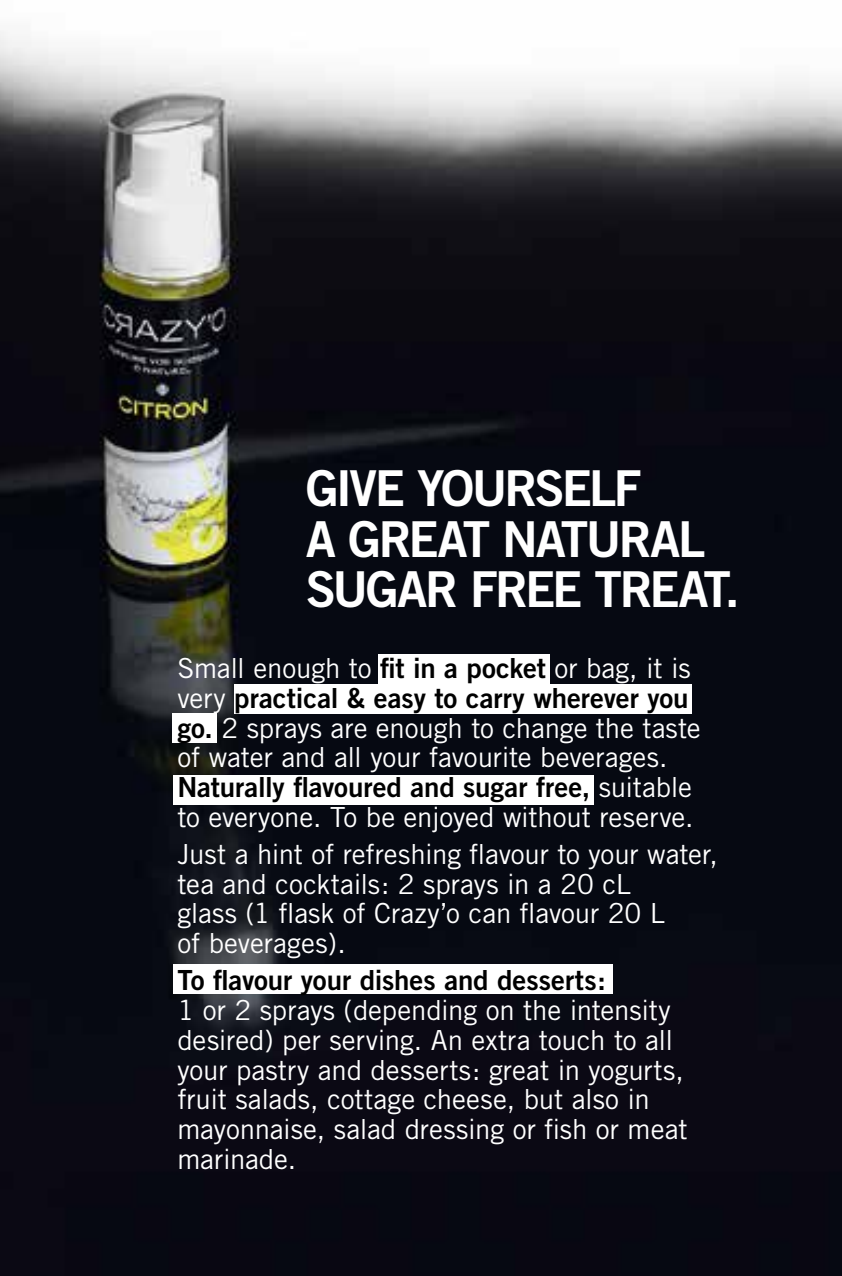
<style>
.page{position:relative;width:842px;height:1276px;background:#fff}
.page>*{position:absolute;margin:0;border:0;box-sizing:border-box;transform-origin:0 0}
.t1{font:49.5px/50.1px "Trade Gothic Bold Two";letter-spacing:-.055em;color:#fff}
.t2{font:27.6px/29.7px "Trade Gothic";letter-spacing:-.005em;color:#fff}
.t3{font:27.6px "Trade Gothic Bold Two";letter-spacing:-.005em;color:#000}
.s1{font-family:"Trade Gothic Bold Two";color:#000}
.s2{font-family:"Trade Gothic";color:#fff}
</style>
<div class="page">
<img style="left:0;top:31px;width:842px;height:1245px">
<div style="left:378px;top:654px;width:172px;height:30px;background:#fff"></div>
<div style="left:173px;top:775px;width:420px;height:29px;background:#fff"></div>
<div style="left:173px;top:964px;width:439px;height:30px;background:#fff"></div>
<div style="left:234px;top:684px;width:458px;height:29px;background:#fff"></div>
<div style="left:173px;top:713px;width:44px;height:30px;background:#fff"></div>
<h1 class="t1" style="left:306px;top:463px;width:436px">Give yourself<br>a g reat natural sugar free treat.</h1>
<p class="t2" style="left:177px;top:653px;width:515px">Small enough to <span class="s1">fit in a pocket</span> or bag, it is</p>
<p class="t3" style="left:177px;top:681px;width:513px"><span class="s2">very</span> practical &amp; easy to carry wherever you</p>
<p class="t2" style="left:177px;top:712px;width:525px"><span class="s1">go.</span> 2 sprays are enough to change the taste of water and all your favourite beverages.</p>
<p class="t3" style="left:177px;top:770px;width:516px">Naturally flavoured and sugar free, <span class="s2">suitable</span></p>
<p class="t2" style="left:177px;top:797px;width:542px;line-height:37.5px">to everyone. To be enjoyed without reserve.<br>Just a hint of refreshing flavour to your water,</p>
<p class="t2" style="left:177px;top:868px;width:489px">tea and cocktails: 2 sprays in a 20 cL glass (1 flask of Crazy’o can flavour 20 L of beverages).</p>
<p class="t3" style="left:177px;top:963px;width:430px">To flavour your dishes and desserts:</p>
<p class="t2" style="left:177px;top:995px;width:512px">1 or 2 sprays (depending on the intensity desired) per serving. An extra touch to all your pastry and desserts: great in yogurts, fruit salads, cottage cheese, but also in mayonnaise, salad dressing or fish or meat marinade.</p>
</div>
